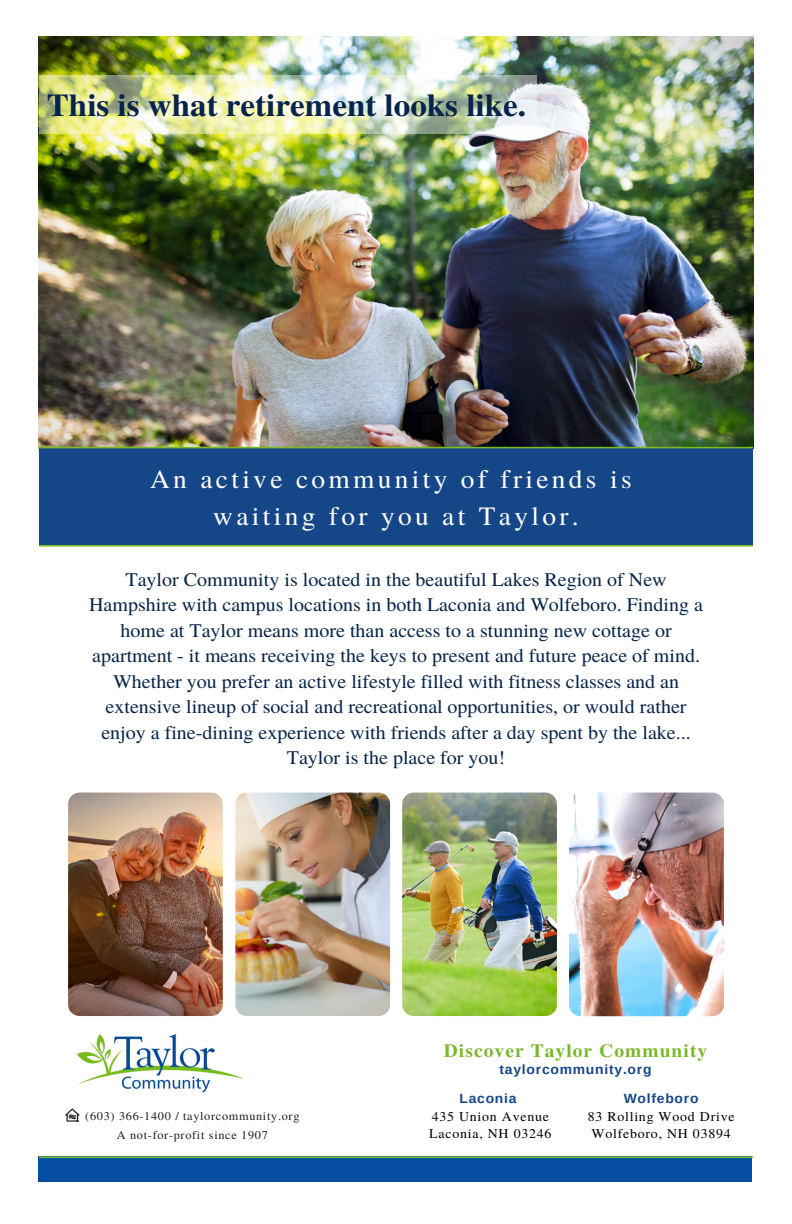
<style>
.page{position:relative;width:792px;height:1224px;background:#fff}
.page>*{position:absolute;margin:0;border:0;box-sizing:border-box;transform-origin:0 0}
.t1{font:700 31.8px "Te X Gyre Termes";color:#072449;scale:1.04 1}
.t2{font:26.4px/36.6px "Te X Gyre Termes";letter-spacing:.12em;color:#fff;text-align:center;scale:1.04 1}
.t3{font:19.2px/25.4px "Te X Gyre Termes";color:#072449;text-align:center;scale:1.04 1}
.t4{font:700 18.8px "Te X Gyre Termes";letter-spacing:.055em;color:#7bb82c;scale:1.04 1}
.t5{font:13.4px/17.6px "Te X Gyre Termes";letter-spacing:.055em;color:#000;text-align:center;scale:1.04 1}
.t6{font:700 13.4px "Arimo";letter-spacing:.055em;color:#154687;scale:1.04 1}
.t7{font:11.8px/19.8px "Te X Gyre Termes";letter-spacing:.055em;color:#231f20;text-align:center;scale:1.04 1}
.s1{font-family:"Arimo";font-weight:700;color:#154687}
</style>
<div class="page">
<img style="left:39px;top:36px;width:714px;height:411px">
<img style="left:76px;top:1034px;width:168px;height:59px">
<img style="left:68px;top:793px;width:155px;height:223px">
<img style="left:569px;top:793px;width:155px;height:223px">
<img style="left:402px;top:793px;width:155px;height:223px">
<img style="left:235px;top:793px;width:155px;height:223px">
<div style="left:39px;top:448px;width:713px;height:98px;background:#154687"></div>
<svg style="left:65px;top:1108px;width:15px;height:14px"></svg>
<div style="left:39px;top:1156px;width:713px;height:26px;background:#054da2"></div>
<div style="left:39px;top:75px;width:498px;height:58px;background:#fff;opacity:.44"></div>
<hr style="left:39px;top:1156px;width:714px;height:2px;background:#7abb1f">
<hr style="left:39px;top:545px;width:714px;height:2px;background:#7abb1f">
<hr style="left:39px;top:447px;width:714px;height:1px;background:#7abb1f">
<p class="t1" style="left:47px;top:81px;width:462px">This is what retirement looks like.</p>
<p class="t2" style="left:150px;top:460px;width:464px">An active community of friends is waiting for you at Taylor.</p>
<p class="t3" style="left:89px;top:566px;width:592px">Taylor Community is located in the beautiful Lakes Region of New Hampshire with campus locations in both Laconia and Wolfeboro. Finding a home at Taylor means more than access to a stunning new cottage or apartment - it means receiving the keys to present and future peace of mind.<br>Whether you prefer an active lifestyle filled with fitness classes and an extensive lineup of social and recreational opportunities, or would rather enjoy a fine-dining experience with friends after a day spent by the lake...<br>Taylor is the place for you!</p>
<p class="t7" style="left:85px;top:1105px;width:207px">(603) 366-1400 / taylorcommunity.org<br>A not-for-profit since 1907</p>
<p class="t4" style="left:444px;top:1036px;width:255px">Discover Taylor Community</p>
<p class="t6" style="left:500px;top:1060px;width:148px">taylorcommunity.org</p>
<p class="t5" style="left:429px;top:1089px;width:119px"><span class="s1">Laconia<br></span>435 Union Avenue<br>Laconia, NH 03246</p>
<p class="t5" style="left:588px;top:1089px;width:143px"><span class="s1">Wolfeboro<br></span>83 Rolling Wood Drive<br>Wolfeboro, NH 03894</p>
</div>
